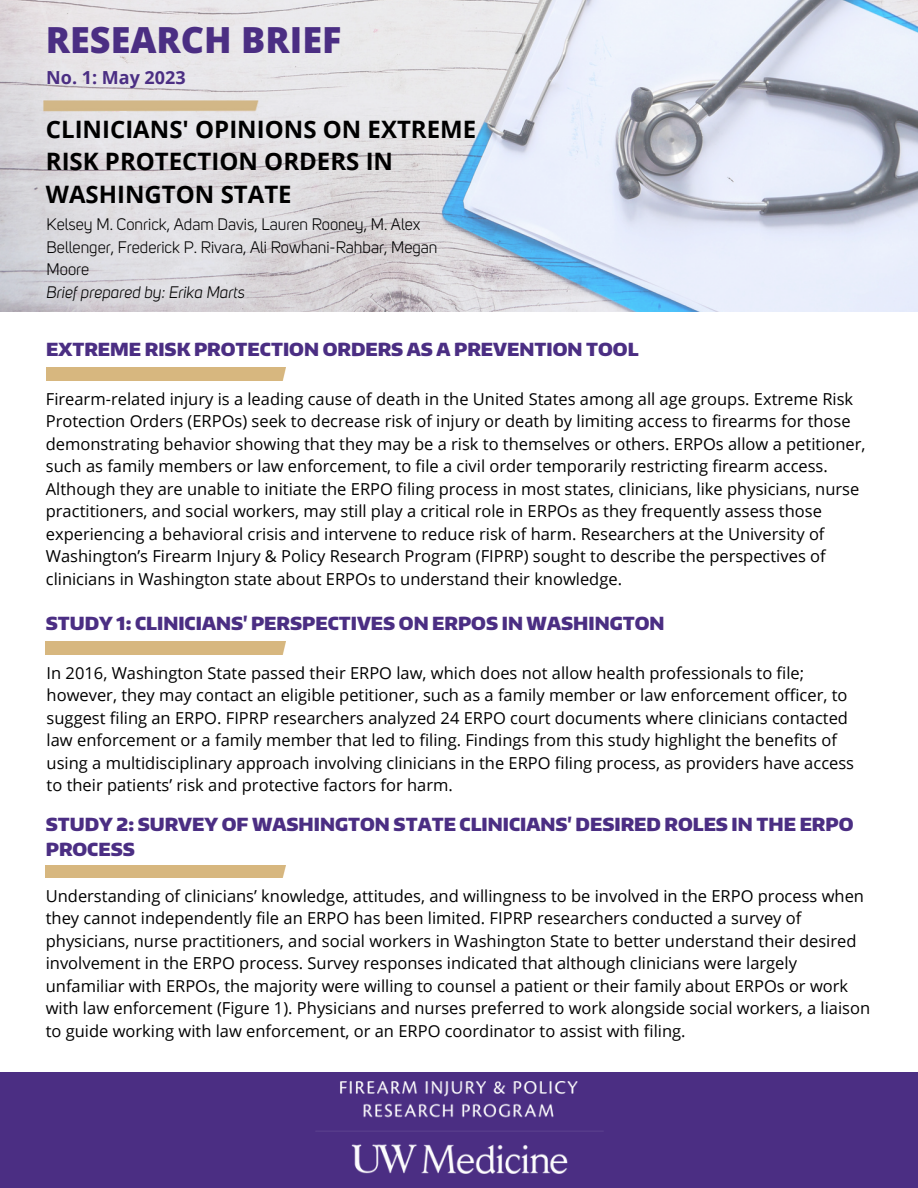
<style>
.page{position:relative;width:918px;height:1188px;background:#fff}
.page>*{position:absolute;margin:0;border:0;box-sizing:border-box;transform-origin:0 0}
.t1{font:800 36px "Open Sans";color:#4b2e83}
.t2{font:700 24px/32.7px "Open Sans";color:#000}
.t3{font:900 18px/24.8px "Encode Sans Normal";color:#4b2e83}
.t4{font:700 18px "Open Sans";color:#4b2e83}
.t5{font:16.5px/22.5px "Open Sans";color:#000}
.t6{font:16.5px/22.5px "Uni Sans";color:#000}
.t7{font:italic 16.5px "Uni Sans";color:#000}
</style>
<div class="page">
<img style="left:0;top:0;width:918px;height:312px">
<img style="left:25px;top:46px;width:246px;height:115px">
<div style="left:0;top:1073px;width:918px;height:115px;background:#4b2e83"></div>
<img style="left:316px;top:1082px;width:287px;height:91px">
<p class="t1" style="left:46px;top:15px;width:297px">RESEARCH BRIEF</p>
<h4 class="t4" style="left:46px;top:65px;width:141px">No. 1: May 2023</h4>
<h2 class="t2" style="left:46px;top:112px;width:432px">CLINICIANS' OPINIONS ON EXTREME<br>RISK PROTECTION ORDERS IN<br>WASHINGTON STATE</h2>
<p class="t6" style="left:47px;top:215px;width:392px">Kelsey M. Conrick, Adam Davis, Lauren Rooney, M. Alex<br>Bellenger, Frederick P. Rivara, Ali Rowhani-Rahbar, Megan<br>Moore</p>
<h3 class="t7" style="left:47px;top:286px;width:200px">Brief prepared by: Erika Marts</h3>
<p class="t3" style="left:46px;top:337px;width:594px">EXTREME RISK PROTECTION ORDERS AS A PREVENTION TOOL</p>
<h1 class="t5" style="left:46px;top:387px;width:821px">Firearm-related injury is a leading cause of death in the United States among all age groups. Extreme Risk Protection Orders (ERPOs) seek to decrease risk of injury or death by limiting access to firearms for those demonstrating behavior showing that they may be a risk to themselves or others. ERPOs allow a petitioner, such as family members or law enforcement, to file a civil order temporarily restricting firearm access.<br>Although they are unable to initiate the ERPO filing process in most states, clinicians, like physicians, nurse practitioners, and social workers, may still play a critical role in ERPOs as they frequently assess those experiencing a behavioral crisis and intervene to reduce risk of harm. Researchers at the University of Washington’s Firearm Injury &amp; Policy Research Program (FIPRP) sought to describe the perspectives of clinicians in Washington state about ERPOs to understand their knowledge.</h1>
<p class="t3" style="left:46px;top:611px;width:620px">STUDY 1: CLINICIANS' PERSPECTIVES ON ERPOS IN WASHINGTON</p>
<p class="t5" style="left:47px;top:661px;width:809px">In 2016, Washington State passed their ERPO law, which does not allow health professionals to file; however, they may contact an eligible petitioner, such as a family member or law enforcement officer, to suggest filing an ERPO. FIPRP researchers analyzed 24 ERPO court documents where clinicians contacted law enforcement or a family member that led to filing. Findings from this study highlight the benefits of using a multidisciplinary approach involving clinicians in the ERPO filing process, as providers have access to their patients’ risk and protective factors for harm.</p>
<h3 class="t3" style="left:46px;top:812px;width:809px">STUDY 2: SURVEY OF WASHINGTON STATE CLINICIANS' DESIRED ROLES IN THE ERPO<br>PROCESS</h3>
<p class="t5" style="left:46px;top:884px;width:826px">Understanding of clinicians’ knowledge, attitudes, and willingness to be involved in the ERPO process when they cannot independently file an ERPO has been limited. FIPRP researchers conducted a survey of physicians, nurse practitioners, and social workers in Washington State to better understand their desired involvement in the ERPO process. Survey responses indicated that although clinicians were largely unfamiliar with ERPOs, the majority were willing to counsel a patient or their family about ERPOs or work with law enforcement (Figure 1). Physicians and nurses preferred to work alongside social workers, a liaison to guide working with law enforcement, or an ERPO coordinator to assist with filing.</p>
</div>
